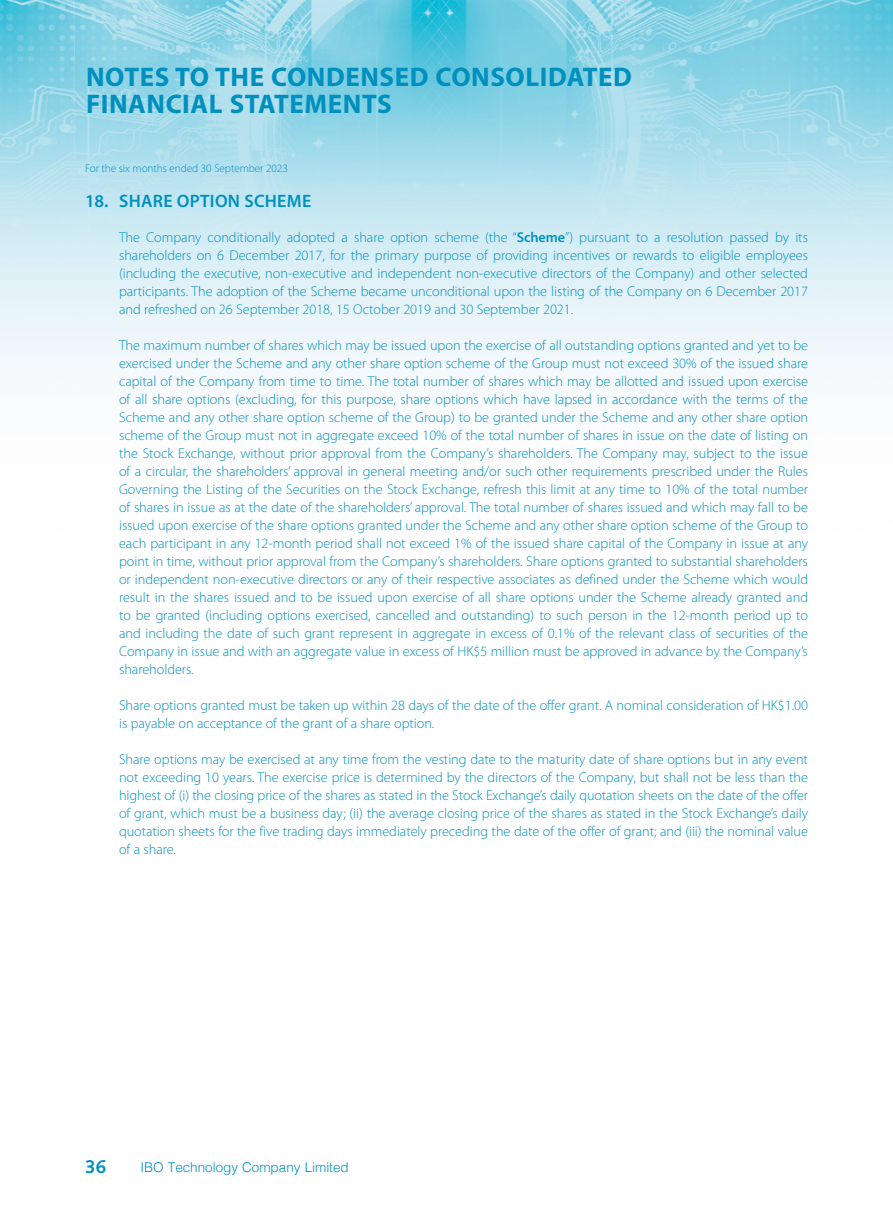
<style>
.page{position:relative;width:893px;height:1212px;background:#fff}
.page>*{position:absolute;margin:0;border:0;box-sizing:border-box;transform-origin:0 0}
.t1{font:700 27px/27px "Myriad Pro";letter-spacing:.02em;color:#0090be}
.t2{font:700 18.75px "Syntax LT Std";color:#0090be}
.Heading_1{font:600 18px "Myriad Pro";letter-spacing:.015em;color:#0090be}
.Body_Text{font:300 14.25px/18px "Myriad Pro";letter-spacing:-.005em;color:#0090be;text-align:justify}
.t3{font:300 13.5px "Helvetica";color:#0090be}
.t4{font:300 11.25px "Myriad Pro";letter-spacing:-.01em;color:#0090be}
.s1{font-weight:600}
</style>
<div class="page">
<img style="left:0;top:0;width:893px;height:378px">
<h1 class="t1" style="left:86px;top:63px;width:547px">NOTES TO THE CONDENSED CONSOLIDATED<br>FINANCIAL STATEMENTS</h1>
<p class="t4" style="left:85px;top:162px;width:204px">For the six months ended 30 September 2023</p>
<p class="Heading_1" style="left:85px;top:190px;width:228px">18. SHARE OPTION SCHEME</p>
<p class="Body_Text" style="left:119px;top:228px;width:691px">The Company conditionally adopted a share option scheme (the “<span class="s1">Scheme</span>”) pursuant to a resolution passed by its shareholders on 6 December 2017, for the primary purpose of providing incentives or rewards to eligible employees (including the executive, non-executive and independent non-executive directors of the Company) and other selected participants. The adoption of the Scheme became unconditional upon the listing of the Company on 6 December 2017 and refreshed on 26 September 2018, 15 October 2019 and 30 September 2021.</p>
<p class="Body_Text" style="left:119px;top:336px;width:691px">The maximum number of shares which may be issued upon the exercise of all outstanding options granted and yet to be exercised under the Scheme and any other share option scheme of the Group must not exceed 30% of the issued share capital of the Company from time to time. The total number of shares which may be allotted and issued upon exercise of all share options (excluding, for this purpose, share options which have lapsed in accordance with the terms of the Scheme and any other share option scheme of the Group) to be granted under the Scheme and any other share option scheme of the Group must not in aggregate exceed 10% of the total number of shares in issue on the date of listing on the Stock Exchange, without prior approval from the Company’s shareholders. The Company may, subject to the issue of a circular, the shareholders’ approval in general meeting and/or such other requirements prescribed under the Rules Governing the Listing of the Securities on the Stock Exchange, refresh this limit at any time to 10% of the total number of shares in issue as at the date of the shareholders’ approval. The total number of shares issued and which may fall to be issued upon exercise of the share options granted under the Scheme and any other share option scheme of the Group to each participant in any 12-month period shall not exceed 1% of the issued share capital of the Company in issue at any point in time, without prior approval from the Company’s shareholders. Share options granted to substantial shareholders or independent non-executive directors or any of their respective associates as defined under the Scheme which would result in the shares issued and to be issued upon exercise of all share options under the Scheme already granted and to be granted (including options exercised, cancelled and outstanding) to such person in the 12-month period up to and including the date of such grant represent in aggregate in excess of 0.1% of the relevant class of securities of the Company in issue and with an aggregate value in excess of HK$5 million must be approved in advance by the Company’s shareholders.</p>
<p class="Body_Text" style="left:119px;top:696px;width:690px">Share options granted must be taken up within 28 days of the date of the offer grant. A nominal consideration of HK$1.00 is payable on acceptance of the grant of a share option.</p>
<p class="Body_Text" style="left:119px;top:750px;width:691px">Share options may be exercised at any time from the vesting date to the maturity date of share options but in any event not exceeding 10 years. The exercise price is determined by the directors of the Company, but shall not be less than the highest of (i) the closing price of the shares as stated in the Stock Exchange’s daily quotation sheets on the date of the offer of grant, which must be a business day; (ii) the average closing price of the shares as stated in the Stock Exchange’s daily quotation sheets for the five trading days immediately preceding the date of the offer of grant; and (iii) the nominal value of a share.</p>
<h2 class="t2" style="left:85px;top:1155px;width:23px">36</h2>
<p class="t3" style="left:141px;top:1155px;width:210px">IBO Technology Company Limited</p>
</div>
